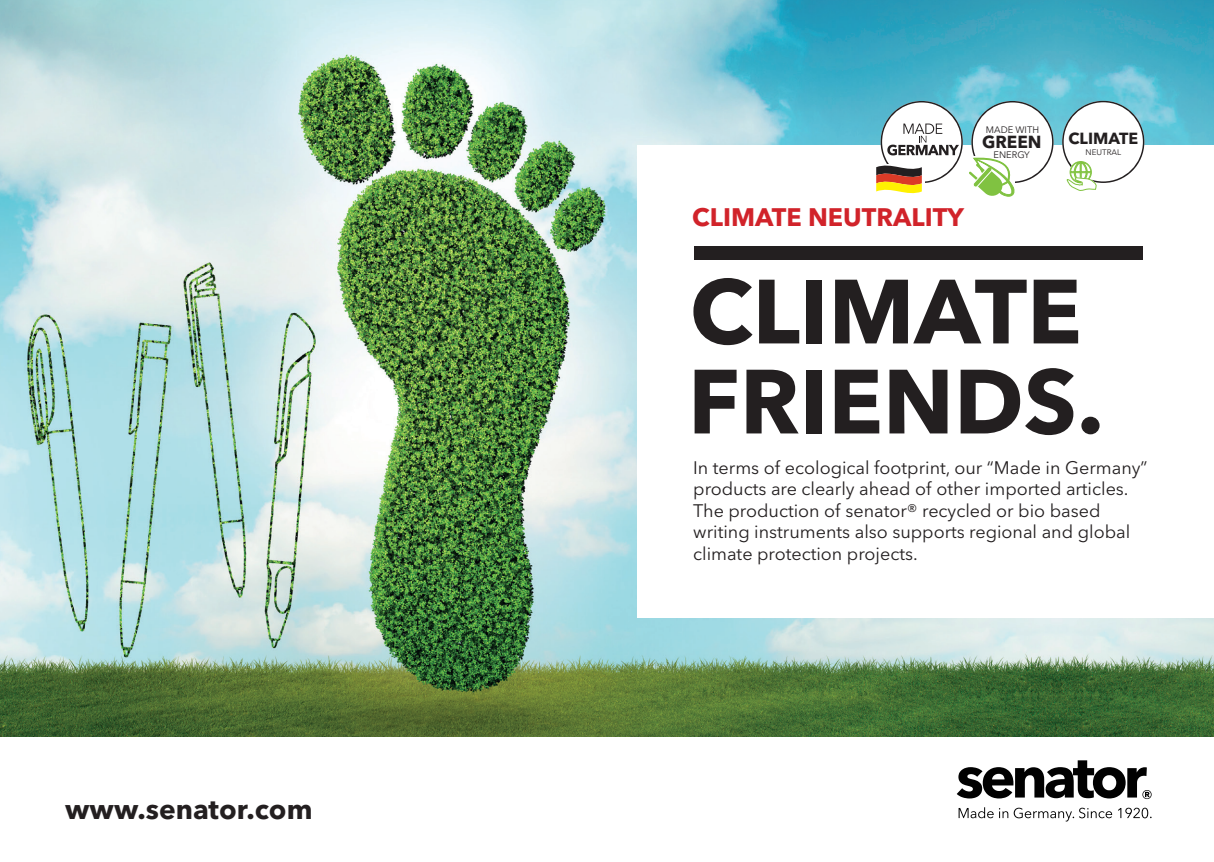
<style>
.page{position:relative;width:1214px;height:862px;background:#fff}
.page>*{position:absolute;margin:0;border:0;box-sizing:border-box;transform-origin:0 0}
.t1{font:700 90px/90px "Avenir Next W1 G";color:#231f20}
.t2{font:700 28px "Avenir Next W1 G";color:#231f20}
.t3{font:700 25.2px "Avenir Next W1 G";color:#d1232a}
.t4{font:18px/21.6px "Avenir Next W1 G";color:#231f20}
.t5{font:700 17.4px "Avenir Next W1 G";color:#231f20}
.t6{font:700 16px "Avenir Next W1 G";color:#231f20}
.t7{font:9.4px "Avenir Next W1 G";color:#231f20}
.t8{font:8px "Avenir Next W1 G";color:#231f20}
</style>
<div class="page">
<img style="left:0;top:0;width:1213px;height:737px">
<svg style="left:958px;top:807px;width:153px;height:14px"></svg>
<svg style="left:1118px;top:807px;width:33px;height:11px"></svg>
<svg style="left:956px;top:760px;width:195px;height:39px"></svg>
<div style="left:637px;top:145px;width:576px;height:472px;background:#fff"></div>
<svg style="left:876px;top:101px;width:86px;height:93px"></svg>
<svg style="left:1062px;top:101px;width:82px;height:90px"></svg>
<svg style="left:968px;top:101px;width:85px;height:96px"></svg>
<div style="left:693px;top:246px;width:449px;height:13px;background:#231f20"></div>
<h2 class="t2" style="left:65px;top:792px;width:249px">www.senator.com</h2>
<p class="t7" style="left:985px;top:124px;width:55px">MADE WITH</p>
<p class="t5" style="left:981px;top:131px;width:61px">GREEN</p>
<p class="t7" style="left:993px;top:149px;width:38px">ENERGY</p>
<h3 class="t3" style="left:692px;top:202px;width:273px">CLIMATE NEUTRALITY</h3>
<p class="t6" style="left:1068px;top:128px;width:71px">CLIMATE</p>
<p class="t8" style="left:1085px;top:147px;width:37px">NEUTRAL</p>
<h1 class="t1" style="left:688px;top:266px;width:417px">CLIMATE<br>FRIENDS.</h1>
<p class="t4" style="left:693px;top:456px;width:456px">In terms of ecological footprint, our “Made in Germany” products are clearly ahead of other imported articles.<br>The production of senator® recycled or bio based writing instruments also supports regional and global climate protection projects.</p>
</div>
